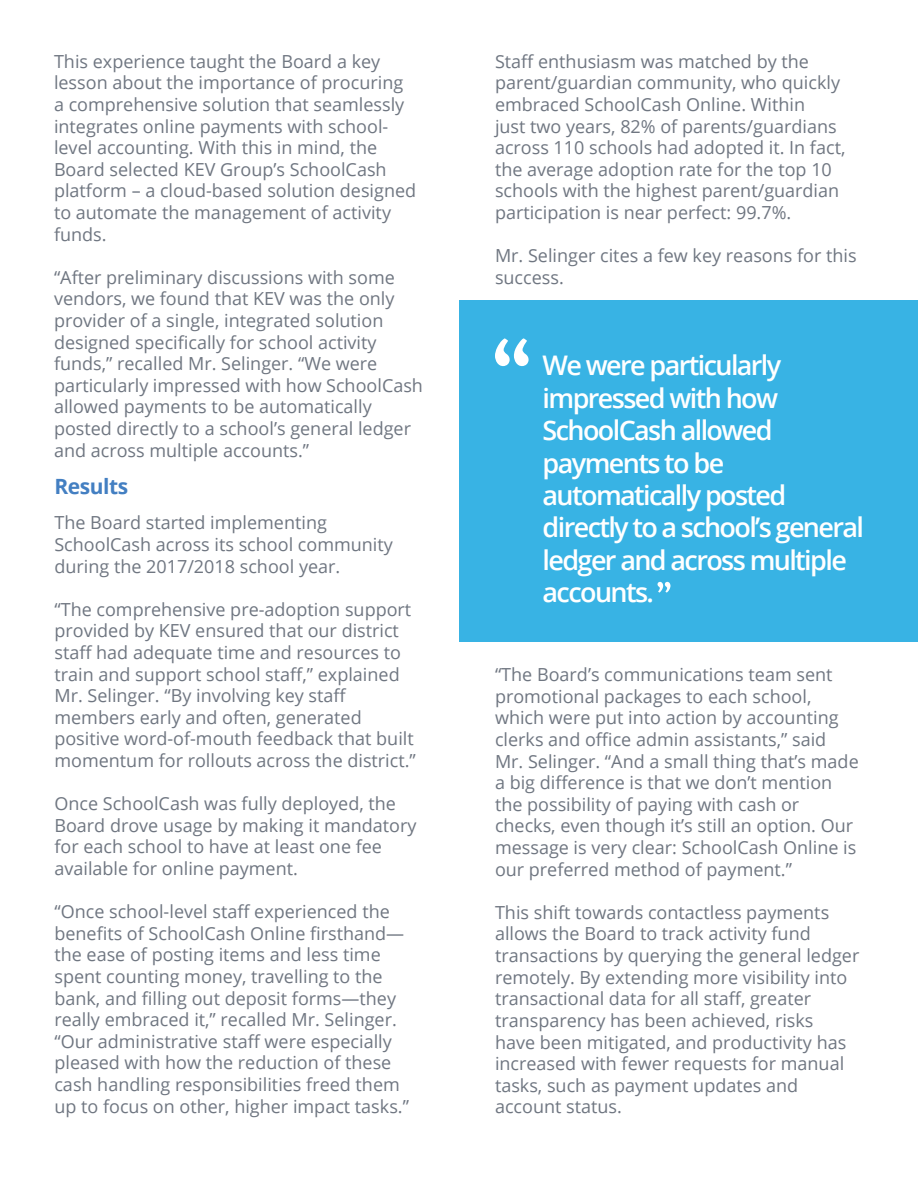
<style>
.page{position:relative;width:918px;height:1188px;background:#fff}
.page>*{position:absolute;margin:0;border:0;box-sizing:border-box;transform-origin:0 0}
.t1{font:600 27px/32.4px "Open Sans";letter-spacing:-.06em;color:#fff}
.t2{font:700 21px "Open Sans";letter-spacing:-.02em;color:#437fc2}
.t3{font:18px/21.6px "Open Sans";color:#6f7681}
</style>
<div class="page">
<div style="left:459px;top:300px;width:459px;height:341px;background:#38b3e4"></div>
<svg style="left:495px;top:338px;width:34px;height:28px"></svg>
<svg style="left:658px;top:582px;width:12px;height:11px"></svg>
<p class="t3" style="left:54px;top:52px;width:364px">This experience taught the Board a key lesson about the importance of procuring a comprehensive solution that seamlessly integrates online payments with school&shy;level accounting. With this in mind, the Board selected KEV Group’s SchoolCash platform – a cloud-based solution designed to automate the management of activity funds.</p>
<p class="t3" style="left:54px;top:268px;width:371px">“After preliminary discussions with some vendors, we found that KEV was the only provider of a single, integrated solution designed specifically for school activity funds,” recalled Mr. Selinger. “We were particularly impressed with how SchoolCash allowed payments to be automatically posted directly to a school’s general ledger and across multiple accounts.”</p>
<p class="t2" style="left:54px;top:478px;width:75px">Results</p>
<p class="t3" style="left:54px;top:514px;width:340px">The Board started implementing<br>SchoolCash across its school community during the 2017/2018 school year.</p>
<p class="t3" style="left:54px;top:600px;width:363px">“The comprehensive pre-adoption support provided by KEV ensured that our district staff had adequate time and resources to train and support school staff,” explained Mr. Selinger. “By involving key staff members early and often, generated positive word-of-mouth feedback that built momentum for rollouts across the district.”</p>
<p class="t3" style="left:54px;top:795px;width:364px">Once SchoolCash was fully deployed, the Board drove usage by making it mandatory for each school to have at least one fee available for online payment.</p>
<p class="t3" style="left:54px;top:900px;width:356px">“Once school-level staff experienced the benefits of SchoolCash Online firsthand— the ease of posting items and less time spent counting money, travelling to the bank, and filling out deposit forms—they really embraced it,” recalled Mr. Selinger. “Our administrative staff were especially pleased with how the reduction of these cash handling responsibilities freed them up to focus on other, higher impact tasks.”</p>
<p class="t3" style="left:495px;top:50px;width:352px">Staff enthusiasm was matched by the parent/guardian community, who quickly embraced SchoolCash Online. Within<br>just two years, 82% of parents/guardians across 110 schools had adopted it. In fact, the average adoption rate for the top 10 schools with the highest parent/guardian participation is near perfect: 99.7%.</p>
<p class="t3" style="left:495px;top:247px;width:363px">Mr. Selinger cites a few key reasons for this success.</p>
<h1 class="t1" style="left:543px;top:352px;width:323px">We were particularly impressed with how<br>SchoolCash allowed payments to be automatically posted directly to a school’s general ledger and across multiple accounts.</h1>
<p class="t3" style="left:495px;top:666px;width:365px">“The Board’s communications team sent promotional packages to each school, which were put into action by accounting clerks and office admin assistants,” said Mr. Selinger. “And a small thing that’s made a big difference is that we don’t mention the possibility of paying with cash or checks, even though it’s still an option. Our message is very clear: SchoolCash Online is our preferred method of payment.”</p>
<p class="t3" style="left:495px;top:903px;width:366px">This shift towards contactless payments allows the Board to track activity fund transactions by querying the general ledger remotely. By extending more visibility into transactional data for all staff, greater transparency has been achieved, risks<br>have been mitigated, and productivity has increased with fewer requests for manual tasks, such as payment updates and account status.</p>
</div>
